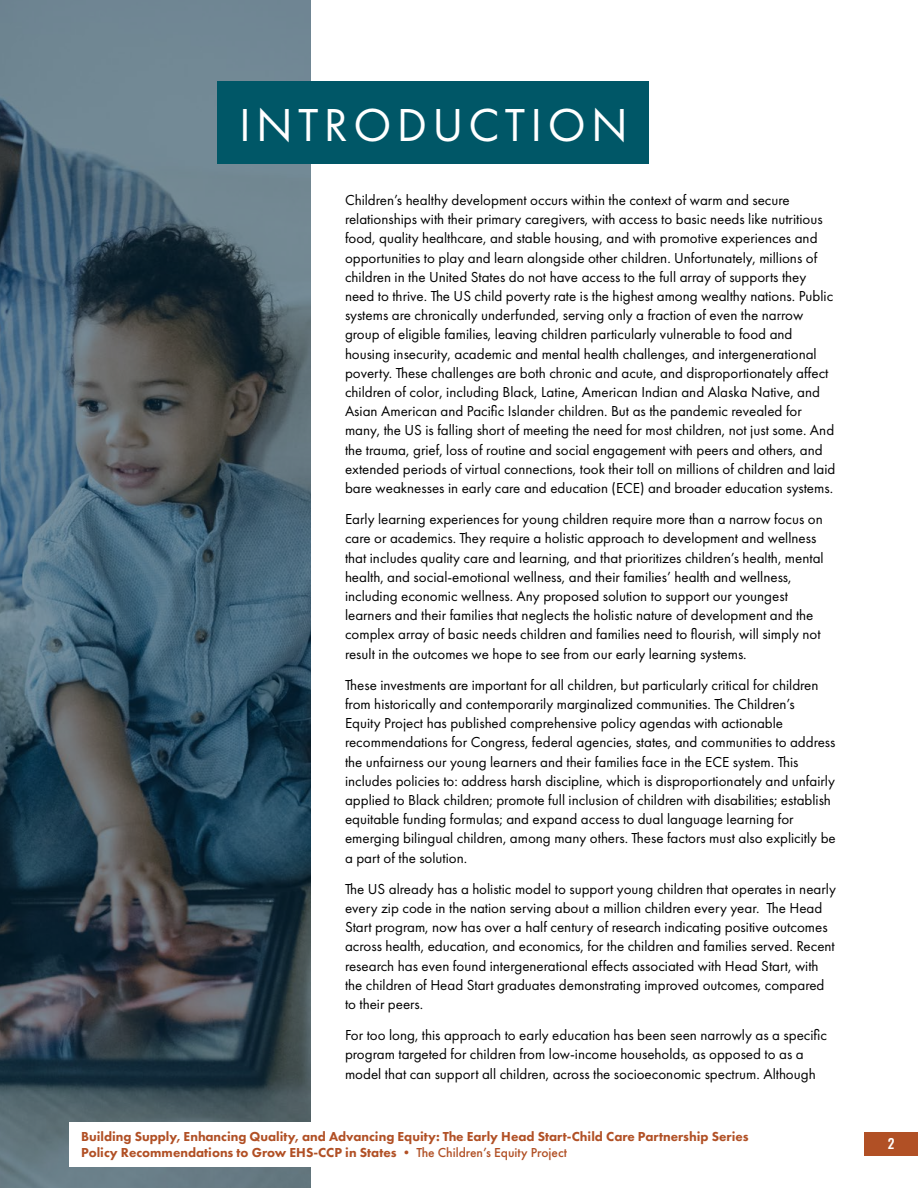
<style>
.page{position:relative;width:918px;height:1188px;background:#fff}
.page>*{position:absolute;margin:0;border:0;box-sizing:border-box;transform-origin:0 0}
.t1{font:48px "Futura PT";letter-spacing:.11em;color:#fff}
.t2{font:15px/19.2px "Futura PT";color:#000}
.t3{font:800 13.5px/16.2px "Futura PT";color:#b15025}
.t4{font:500 13.5px "Oswald";color:#fff}
.s1{font-weight:500}
</style>
<div class="page">
<svg style="left:0;top:0;width:310px;height:1188px;background:#455a67"></svg>
<div style="left:864px;top:1132px;width:54px;height:24px;background:#b15025"></div>
<div style="left:69px;top:1122px;width:717px;height:44px;background:#fff"></div>
<div style="left:218px;top:81px;width:432px;height:83px;background:#005767"></div>
<h1 class="t1" style="left:239px;top:96px;width:390px">INTRODUCTION</h1>
<p class="t2" style="left:345px;top:190px;width:492px">Children’s healthy development occurs within the context of warm and secure relationships with their primary caregivers, with access to basic needs like nutritious food, quality healthcare, and stable housing, and with promotive experiences and opportunities to play and learn alongside other children. Unfortunately, millions of children in the United States do not have access to the full array of supports they need to thrive. The US child poverty rate is the highest among wealthy nations. Public systems are chronically underfunded, serving only a fraction of even the narrow group of eligible families, leaving children particularly vulnerable to food and housing insecurity, academic and mental health challenges, and intergenerational poverty. These challenges are both chronic and acute, and disproportionately affect children of color, including Black, Latine, American Indian and Alaska Native, and Asian American and Pacific Islander children. But as the pandemic revealed for many, the US is falling short of meeting the need for most children, not just some. And the trauma, grief, loss of routine and social engagement with peers and others, and extended periods of virtual connections, took their toll on millions of children and laid bare weaknesses in early care and education (ECE) and broader education systems.</p>
<p class="t2" style="left:345px;top:509px;width:480px">Early learning experiences for young children require more than a narrow focus on care or academics. They require a holistic approach to development and wellness that includes quality care and learning, and that prioritizes children’s health, mental health, and social-emotional wellness, and their families’ health and wellness, including economic wellness. Any proposed solution to support our youngest learners and their families that neglects the holistic nature of development and the complex array of basic needs children and families need to flourish, will simply not result in the outcomes we hope to see from our early learning systems.</p>
<p class="t2" style="left:345px;top:675px;width:492px">These investments are important for all children, but particularly critical for children from historically and contemporarily marginalized communities. The Children’s<br>Equity Project has published comprehensive policy agendas with actionable recommendations for Congress, federal agencies, states, and communities to address the unfairness our young learners and their families face in the ECE system. This includes policies to: address harsh discipline, which is disproportionately and unfairly applied to Black children; promote full inclusion of children with disabilities; establish equitable funding formulas; and expand access to dual language learning for emerging bilingual children, among many others. These factors must also explicitly be a part of the solution.</p>
<p class="t2" style="left:345px;top:879px;width:492px">The US already has a holistic model to support young children that operates in nearly every zip code in the nation serving about a million children every year. The Head Start program, now has over a half century of research indicating positive outcomes across health, education, and economics, for the children and families served. Recent research has even found intergenerational effects associated with Head Start, with the children of Head Start graduates demonstrating improved outcomes, compared to their peers.</p>
<p class="t2" style="left:345px;top:1025px;width:484px">For too long, this approach to early education has been seen narrowly as a specific program targeted for children from low-income households, as opposed to as a model that can support all children, across the socioeconomic spectrum. Although</p>
<p class="t3" style="left:81px;top:1128px;width:669px">Building Supply, Enhancing Quality, and Advancing Equity: The Early Head Start-Child Care Partnership Series<br>Policy Recommendations to Grow EHS-CCP in States • <span class="s1">The Children’s Equity Project</span></p>
<p class="t4" style="left:888px;top:1136px;width:8px">2</p>
</div>
